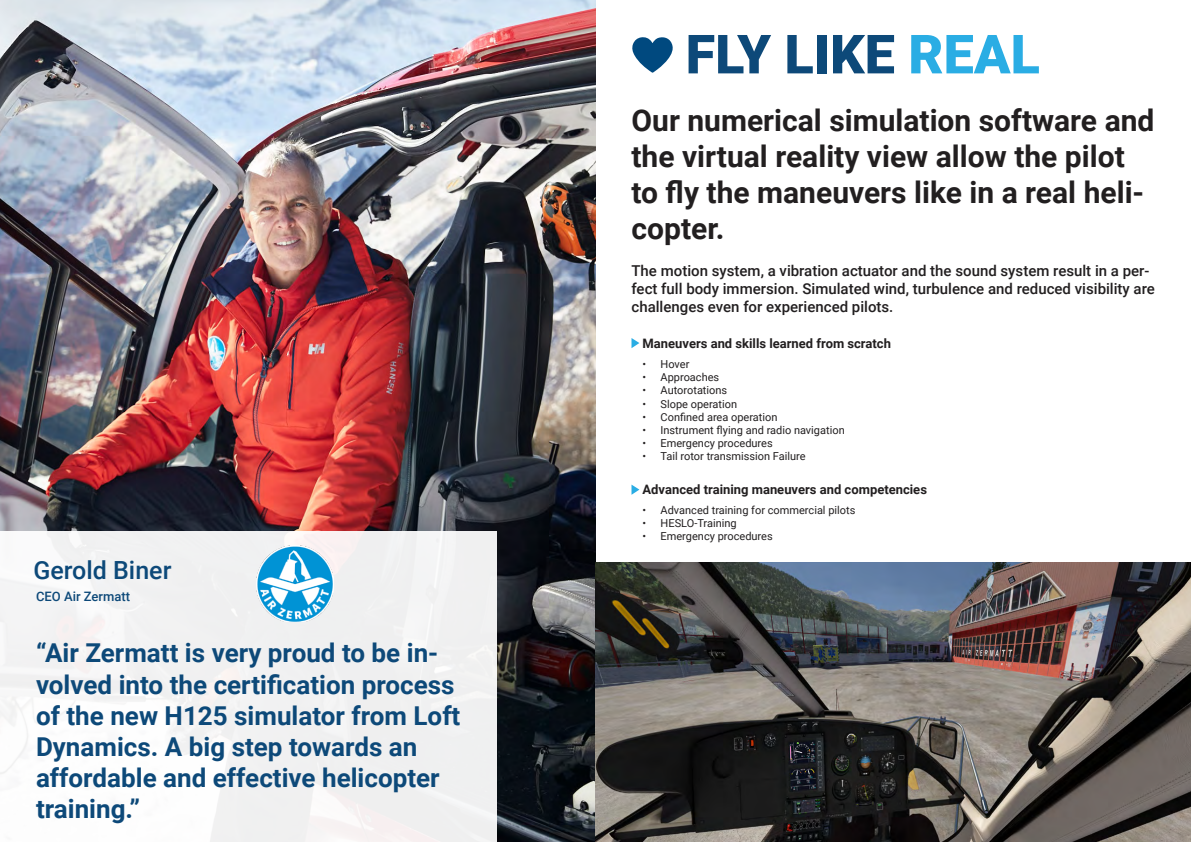
<style>
.page{position:relative;width:1191px;height:842px;background:#fff}
.page>*{position:absolute;margin:0;border:0;box-sizing:border-box;transform-origin:0 0}
.t1{font:900 54px "Roboto";color:#0d4979}
.t2{font:700 30px/36px "Roboto";color:#221f20}
.t3{font:700 26px/31.2px "Roboto";color:#0d4979}
.t4{font:500 25px "Roboto";color:#0d4979}
.t5{font:500 15px/18px "Roboto";color:#221f20}
.t6{font:700 13px "Roboto";color:#221f20}
.t7{font:500 13px "Roboto";color:#0d4979}
.t8{font:11px "Roboto";color:#221f20}
.s1{color:#2aade4}
</style>
<div class="page">
<img style="left:0;top:0;width:595px;height:842px">
<div style="left:0;top:531px;width:497px;height:311px;background:linear-gradient(to right,#f9f9f9,#efefef)"></div>
<img style="left:257px;top:545px;width:76px;height:77px">
<svg style="left:632px;top:37px;width:41px;height:36px"></svg>
<img style="left:595px;top:562px;width:596px;height:280px">
<svg style="left:631px;top:338px;width:8px;height:10px"></svg>
<svg style="left:631px;top:485px;width:8px;height:10px"></svg>
<h3 class="t4" style="left:33px;top:552px;width:139px">Gerold Biner</h3>
<p class="t7" style="left:36px;top:587px;width:96px">CEO Air Zermatt</p>
<h3 class="t3" style="left:36px;top:636px;width:426px">“Air Zermatt is very proud to be in&shy;volved into the certification process of the new H125 simulator from Loft<br>Dynamics. A big step towards an affordable and effective helicopter training.”</h3>
<h1 class="t1" style="left:685px;top:16px;width:356px">FLY LIKE <span class="s1">REAL</span></h1>
<h2 class="t2" style="left:631px;top:101px;width:524px">Our numerical simulation software and the virtual reality view allow the pilot to fly the maneuvers like in a real heli&shy;copter.</h2>
<h3 class="t5" style="left:631px;top:261px;width:525px">The motion system, a vibration actuator and the sound system result in a per&shy;fect full body immersion. Simulated wind, turbulence and reduced visibility are challenges even for experienced pilots.</h3>
<p class="t6" style="left:642px;top:334px;width:250px">Maneuvers and skills learned from scratch</p>
<p class="t8" style="left:642px;top:356px;width:48px">• Hover</p>
<p class="t8" style="left:642px;top:369px;width:78px">• Approaches</p>
<p class="t8" style="left:642px;top:383px;width:86px">• Autorotations</p>
<p class="t8" style="left:642px;top:396px;width:96px">• Slope operation</p>
<p class="t8" style="left:642px;top:409px;width:136px">• Confined area operation</p>
<p class="t8" style="left:642px;top:422px;width:204px">• Instrument flying and radio navigation</p>
<p class="t8" style="left:642px;top:435px;width:132px">• Emergency procedures</p>
<p class="t8" style="left:642px;top:449px;width:165px">• Tail rotor transmission Failure</p>
<p class="t6" style="left:642px;top:480px;width:286px">Advanced training maneuvers and competencies</p>
<p class="t8" style="left:642px;top:502px;width:214px">• Advanced training for commercial pilots</p>
<p class="t8" style="left:642px;top:515px;width:96px">• HESLO-Training</p>
<p class="t8" style="left:642px;top:529px;width:132px">• Emergency procedures</p>
</div>
